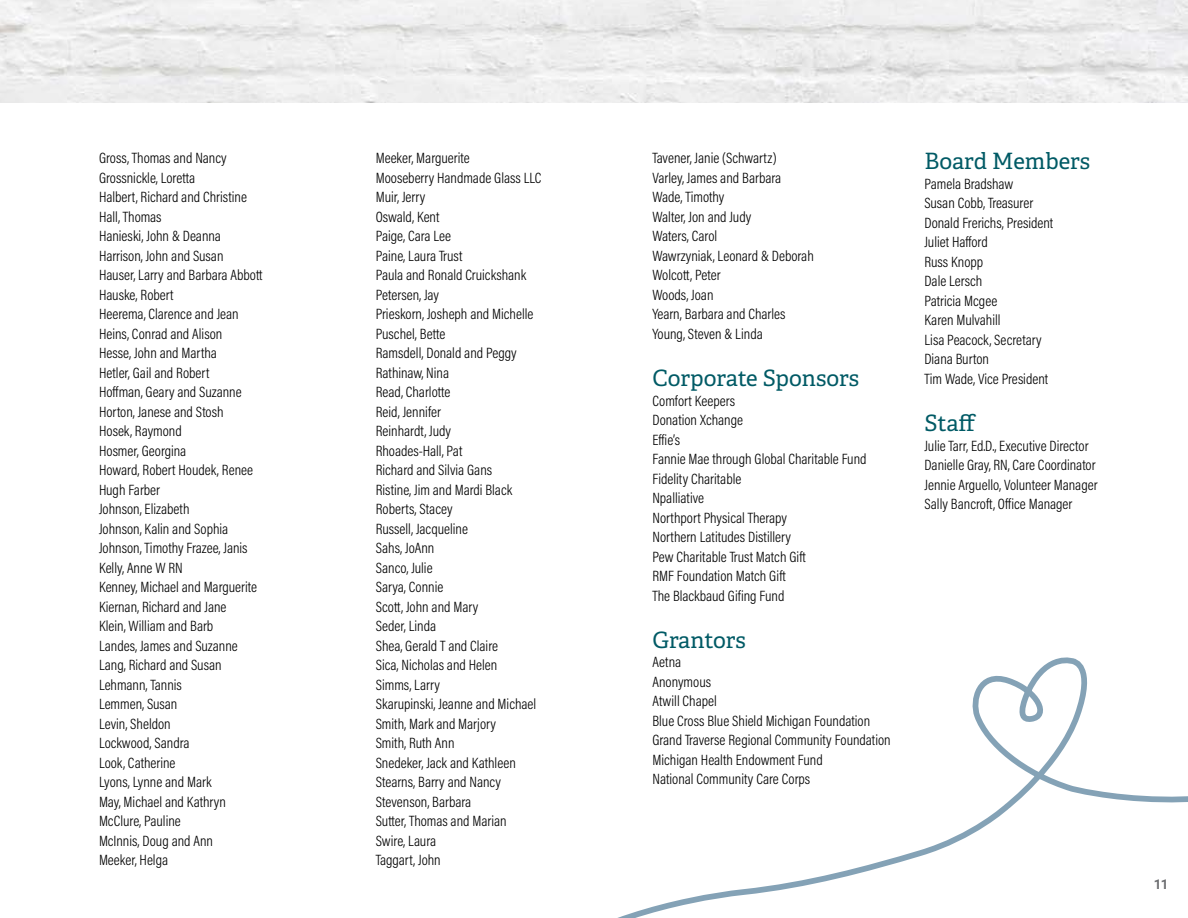
<style>
.page{position:relative;width:1188px;height:918px;background:#fff}
.page>*{position:absolute;margin:0;border:0;box-sizing:border-box;transform-origin:0 0}
.t1{font:22.5px "Adelle";letter-spacing:-.005em;color:#005a65}
.t2{font:300 15px/19.5px "Acumin Pro Cond";color:#000}
.t3{font:700 13.5px "Roboto";color:#6d6e71}
</style>
<div class="page">
<svg style="left:617px;top:657px;width:571px;height:261px"></svg>
<p class="t2" style="left:99px;top:148px;width:165px">Gross, Thomas and Nancy<br>Grossnickle, Loretta<br>Halbert, Richard and Christine<br>Hall, Thomas<br>Hanieski, John &amp; Deanna<br>Harrison, John and Susan<br>Hauser, Larry and Barbara Abbott<br>Hauske, Robert<br>Heerema, Clarence and Jean<br>Heins, Conrad and Alison<br>Hesse, John and Martha<br>Hetler, Gail and Robert<br>Hoffman, Geary and Suzanne<br>Horton, Janese and Stosh<br>Hosek, Raymond<br>Hosmer, Georgina<br>Howard, Robert Houdek, Renee<br>Hugh Farber<br>Johnson, Elizabeth<br>Johnson, Kalin and Sophia<br>Johnson, Timothy Frazee, Janis<br>Kelly, Anne W RN<br>Kenney, Michael and Marguerite<br>Kiernan, Richard and Jane<br>Klein, William and Barb<br>Landes, James and Suzanne<br>Lang, Richard and Susan<br>Lehmann, Tannis<br>Lemmen, Susan<br>Levin, Sheldon<br>Lockwood, Sandra<br>Look, Catherine<br>Lyons, Lynne and Mark<br>May, Michael and Kathryn<br>McClure, Pauline<br>McInnis, Doug and Ann<br>Meeker, Helga</p>
<p class="t2" style="left:376px;top:148px;width:167px">Meeker, Marguerite<br>Mooseberry Handmade Glass LLC<br>Muir, Jerry<br>Oswald, Kent<br>Paige, Cara Lee<br>Paine, Laura Trust<br>Paula and Ronald Cruickshank<br>Petersen, Jay<br>Prieskorn, Josheph and Michelle<br>Puschel, Bette<br>Ramsdell, Donald and Peggy<br>Rathinaw, Nina<br>Read, Charlotte<br>Reid, Jennifer<br>Reinhardt, Judy<br>Rhoades-Hall, Pat<br>Richard and Silvia Gans<br>Ristine, Jim and Mardi Black<br>Roberts, Stacey<br>Russell, Jacqueline<br>Sahs, JoAnn<br>Sanco, Julie<br>Sarya, Connie<br>Scott, John and Mary<br>Seder, Linda<br>Shea, Gerald T and Claire<br>Sica, Nicholas and Helen<br>Simms, Larry<br>Skarupinski, Jeanne and Michael<br>Smith, Mark and Marjory<br>Smith, Ruth Ann<br>Snedeker, Jack and Kathleen<br>Stearns, Barry and Nancy<br>Stevenson, Barbara<br>Sutter, Thomas and Marian<br>Swire, Laura<br>Taggart, John</p>
<p class="t2" style="left:652px;top:148px;width:163px">Tavener, Janie (Schwartz)<br>Varley, James and Barbara<br>Wade, Timothy<br>Walter, Jon and Judy<br>Waters, Carol<br>Wawrzyniak, Leonard &amp; Deborah<br>Wolcott, Peter<br>Woods, Joan<br>Yearn, Barbara and Charles<br>Young, Steven &amp; Linda</p>
<h1 class="t1" style="left:652px;top:364px;width:208px">Corporate Sponsors</h1>
<p class="t2" style="left:652px;top:390px;width:216px">Comfort Keepers<br>Donation Xchange<br>Effie’s<br>Fannie Mae through Global Charitable Fund<br>Fidelity Charitable<br>Npalliative<br>Northport Physical Therapy<br>Northern Latitudes Distillery<br>Pew Charitable Trust Match Gift<br>RMF Foundation Match Gift<br>The Blackbaud Gifing Fund</p>
<h1 class="t1" style="left:652px;top:626px;width:95px">Grantors</h1>
<p class="t2" style="left:652px;top:652px;width:240px">Aetna<br>Anonymous<br>Atwill Chapel<br>Blue Cross Blue Shield Michigan Foundation<br>Grand Traverse Regional Community Foundation<br>Michigan Health Endowment Fund<br>National Community Care Corps</p>
<h1 class="t1" style="left:924px;top:147px;width:167px">Board Members</h1>
<p class="t2" style="left:924px;top:174px;width:130px">Pamela Bradshaw<br>Susan Cobb, Treasurer<br>Donald Frerichs, President<br>Juliet Hafford<br>Russ Knopp<br>Dale Lersch<br>Patricia Mcgee<br>Karen Mulvahill<br>Lisa Peacock, Secretary<br>Diana Burton<br>Tim Wade, Vice President</p>
<h1 class="t1" style="left:924px;top:409px;width:53px">Staff</h1>
<p class="t2" style="left:924px;top:435px;width:175px">Julie Tarr, Ed.D., Executive Director Danielle Gray, RN, Care Coordinator Jennie Arguello, Volunteer Manager Sally Bancroft, Office Manager</p>
<p class="t3" style="left:1154px;top:875px;width:16px">11</p>
</div>
